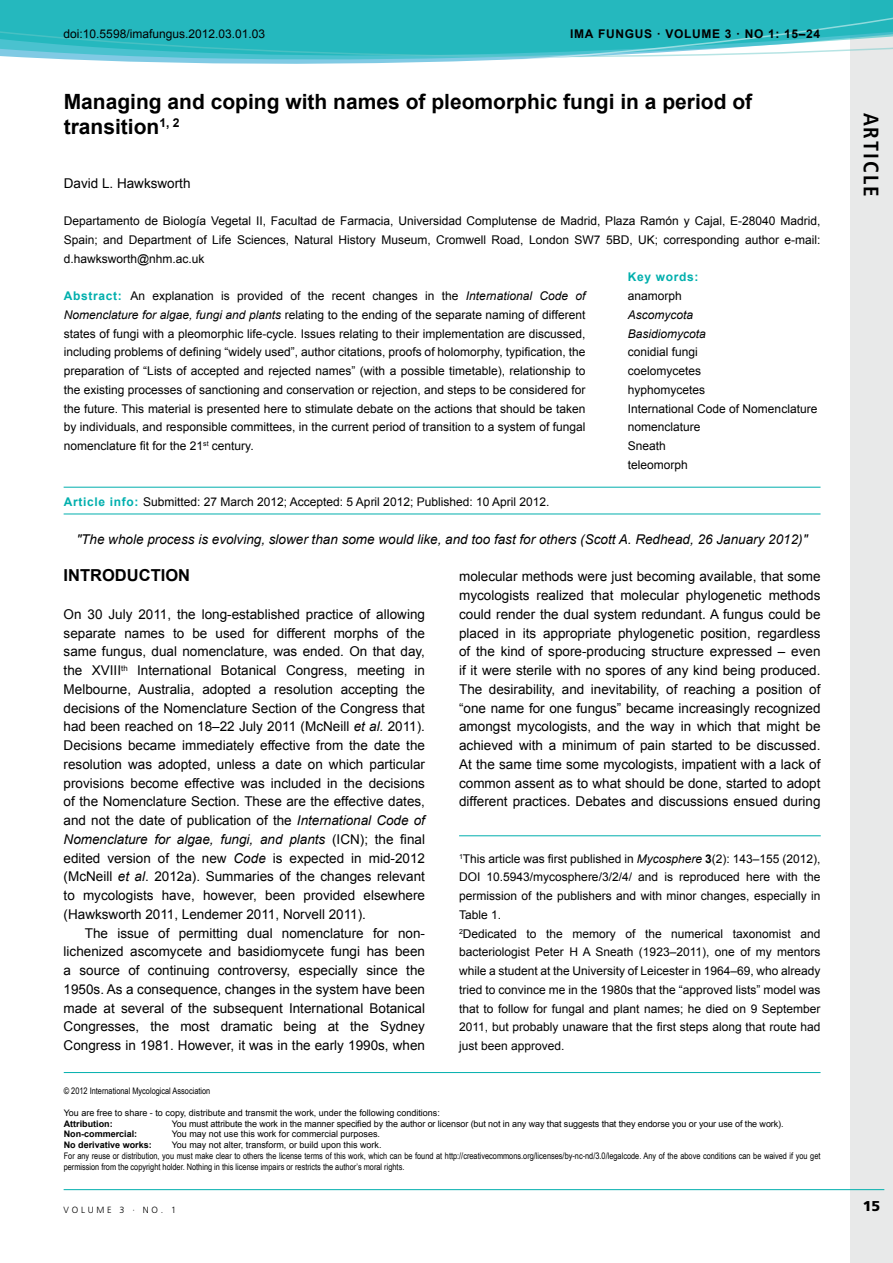
<style>
.page{position:relative;width:893px;height:1263px;background:#fff}
.page>*{position:absolute;margin:0;border:0;box-sizing:border-box;transform-origin:0 0}
.t1{font:700 21px/25.2px "Arial";color:#000}
.t2{font:700 condensed 21px "Frutiger LT Std";letter-spacing:.1em;color:#000}
.t3{font:700 16.5px "Arial";color:#000}
.t4{font:900 14.25px "Frutiger LT Std";color:#000}
.t5{font:13.5px/18.8px "Arial";color:#000;text-align:justify}
.t6{font:italic 13.5px "Arial";color:#000}
.t7{font:12px/18.8px "Arial";color:#000;text-align:justify}
.t8{font:700 12px "Arial";letter-spacing:.055em;color:#000}
.t9{font:italic 12px/18.8px "Arial";color:#000}
.t10{font:700 12px "Arial";color:#00afad}
.t11{font:9px/10.8px "Arial Narrow";color:#000}
.t12{font:9px "Arial";color:#000}
.t13{font:700 9px "Arial";color:#000}
.t14{font:300 9px "Frutiger LT Std";letter-spacing:.3em;color:#000}
.s1{font-weight:700;color:#00afad}
.s2{font-style:italic}
.s3{font-weight:700}
</style>
<div class="page">
<div style="left:850px;top:0;width:43px;height:1263px;background:#e8e9e9"></div>
<div style="left:2px;top:0;width:891px;height:15px;background:#25b8be"></div>
<svg style="left:2px;top:15px;width:891px;height:49px;background:#50c4cb"></svg>
<svg style="left:0;top:0;width:2px;height:57px"></svg>
<hr style="left:64px;top:1189px;width:820px;height:1px;background:#00afad">
<hr style="left:64px;top:1072px;width:756px;height:1px;background:#00afad">
<hr style="left:64px;top:514px;width:756px;height:1px;background:#00afad">
<hr style="left:64px;top:487px;width:756px;height:1px;background:#00afad">
<hr style="left:459px;top:835px;width:362px;height:1px;background:#00afad">
<p class="t7" style="left:64px;top:24px;width:203px">doi:10.5598/imafungus.2012.03.01.03</p>
<p class="t8" style="left:570px;top:25px;width:252px">IMA Fungus · volume 3 · no 1: 15–24</p>
<h1 class="t1" style="left:64px;top:90px;width:690px">Managing and coping with names of pleomorphic fungi in a period of transition<sup>1,</sup> <sup>2</sup></h1>
<p class="t5" style="left:64px;top:174px;width:128px">David L. Hawksworth</p>
<p class="t7" style="left:64px;top:212px;width:758px">Departamento de Biología Vegetal II, Facultad de Farmacia, Universidad Complutense de Madrid, Plaza Ramón y Cajal, E-28040 Madrid, Spain; and Department of Life Sciences, Natural History Museum, Cromwell Road, London SW7 5BD, UK; corresponding author e-mail: d.hawksworth@nhm.ac.uk</p>
<p class="t7" style="left:64px;top:287px;width:523px"><span class="s1">Abstract:</span> An explanation is provided of the recent changes in the <span class="s2">International Code of Nomenclature for algae, fungi and plants</span> relating to the ending of the separate naming of different states of fungi with a pleomorphic life-cycle. Issues relating to their implementation are discussed, including problems of defining “widely used”, author citations, proofs of holomorphy, typification, the preparation of “Lists of accepted and rejected names” (with a possible timetable), relationship to the existing processes of sanctioning and conservation or rejection, and steps to be considered for the future. This material is presented here to stimulate debate on the actions that should be taken by individuals, and responsible committees, in the current period of transition to a system of fungal nomenclature fit for the 21<sup>st</sup> century.</p>
<p class="t10" style="left:628px;top:269px;width:72px">Key words:</p>
<p class="t7" style="left:628px;top:287px;width:56px">anamorph</p>
<p class="t9" style="left:628px;top:305px;width:80px">Ascomycota<br>Basidiomycota</p>
<p class="t7" style="left:628px;top:343px;width:191px;text-align:left">conidial fungi<br>coelomycetes<br>hyphomycetes<br>International Code of Nomenclature nomenclature<br>Sneath<br>teleomorph</p>
<p class="t7" style="left:64px;top:493px;width:487px"><span class="s1">Article info:</span> Submitted: 27 March 2012; Accepted: 5 April 2012; Published: 10 April 2012.</p>
<p class="t6" style="left:77px;top:530px;width:732px">"The whole process is evolving, slower than some would like, and too fast for others (Scott A. Redhead, 26 January 2012)"</p>
<p class="t3" style="left:64px;top:564px;width:125px">Introduction</p>
<p class="t5" style="left:64px;top:605px;width:363px">On 30 July 2011, the long-established practice of allowing separate names to be used for different morphs of the same fungus, dual nomenclature, was ended. On that day, the XVIII<sup>th</sup> International Botanical Congress, meeting in Melbourne, Australia, adopted a resolution accepting the decisions of the Nomenclature Section of the Congress that had been reached on 18–22 July 2011 (McNeill <span class="s2">et al.</span> 2011).<br>Decisions became immediately effective from the date the resolution was adopted, unless a date on which particular provisions become effective was included in the decisions of the Nomenclature Section. These are the effective dates, and not the date of publication of the <span class="s2">International Code of Nomenclature for algae, fungi, and plants</span> (ICN); the final edited version of the new <span class="s2">Code</span> is expected in mid-2012 (McNeill <span class="s2">et al</span>. 2012a). Summaries of the changes relevant to mycologists have, however, been provided elsewhere (Hawksworth 2011, Lendemer 2011, Norvell 2011).</p>
<p class="t5" style="left:64px;top:924px;width:363px;text-indent:21px">The issue of permitting dual nomenclature for non&shy;lichenized ascomycete and basidiomycete fungi has been a source of continuing controversy, especially since the 1950s. As a consequence, changes in the system have been made at several of the subsequent International Botanical Congresses, the most dramatic being at the Sydney Congress in 1981. However, it was in the early 1990s, when</p>
<p class="t5" style="left:459px;top:567px;width:363px">molecular methods were just becoming available, that some mycologists realized that molecular phylogenetic methods could render the dual system redundant. A fungus could be placed in its appropriate phylogenetic position, regardless of the kind of spore-producing structure expressed – even if it were sterile with no spores of any kind being produced.<br>The desirability, and inevitability, of reaching a position of “one name for one fungus” became increasingly recognized amongst mycologists, and the way in which that might be achieved with a minimum of pain started to be discussed.<br>At the same time some mycologists, impatient with a lack of common assent as to what should be done, started to adopt different practices. Debates and discussions ensued during</p>
<p class="t7" style="left:459px;top:849px;width:363px;text-align:left"><sup>1</sup>This article was first published in <span class="s2">Mycosphere</span> <span class="s3">3</span>(2): 143–155 (2012), DOI 10.5943/mycosphere/3/2/4/ and is reproduced here with the permission of the publishers and with minor changes, especially in Table 1.<br><sup>2</sup>Dedicated to the memory of the numerical taxonomist and bacteriologist Peter H A Sneath (1923–2011), one of my mentors while a student at the University of Leicester in 1964–69, who already tried to convince me in the 1980s that the “approved lists” model was that to follow for fungal and plant names; he died on 9 September 2011, but probably unaware that the first steps along that route had just been approved.</p>
<p class="t11" style="left:64px;top:1085px;width:148px">© 2012 International Mycological Association</p>
<p class="t12" style="left:64px;top:1107px;width:378px">You are free to share - to copy, distribute and transmit the work, under the following conditions:</p>
<p class="t13" style="left:64px;top:1117px;width:50px">Attribution:</p>
<p class="t12" style="left:172px;top:1117px;width:613px">You must attribute the work in the manner specified by the author or licensor (but not in any way that suggests that they endorse you or your use of the work).</p>
<p class="t13" style="left:64px;top:1128px;width:75px">Non-commercial:</p>
<p class="t12" style="left:172px;top:1128px;width:210px">You may not use this work for commercial purposes.</p>
<p class="t13" style="left:64px;top:1139px;width:90px">No derivative works:</p>
<p class="t12" style="left:172px;top:1139px;width:211px">You may not alter, transform, or build upon this work.</p>
<p class="t11" style="left:64px;top:1150px;width:758px">For any reuse or distribution, you must make clear to others the license terms of this work, which can be found at http://creativecommons.org/licenses/by-nc-nd/3.0/legalcode. Any of the above conditions can be waived if you get permission from the copyright holder. Nothing in this license impairs or restricts the author’s moral rights.</p>
<h1 class="t2" style="left:883px;top:113px;width:86px;rotate:90deg">ARTICLE</h1>
<p class="t14" style="left:64px;top:1205px;width:114px">VOLUME 3 · NO. 1</p>
<p class="t4" style="left:863px;top:1197px;width:19px">15</p>
</div>
